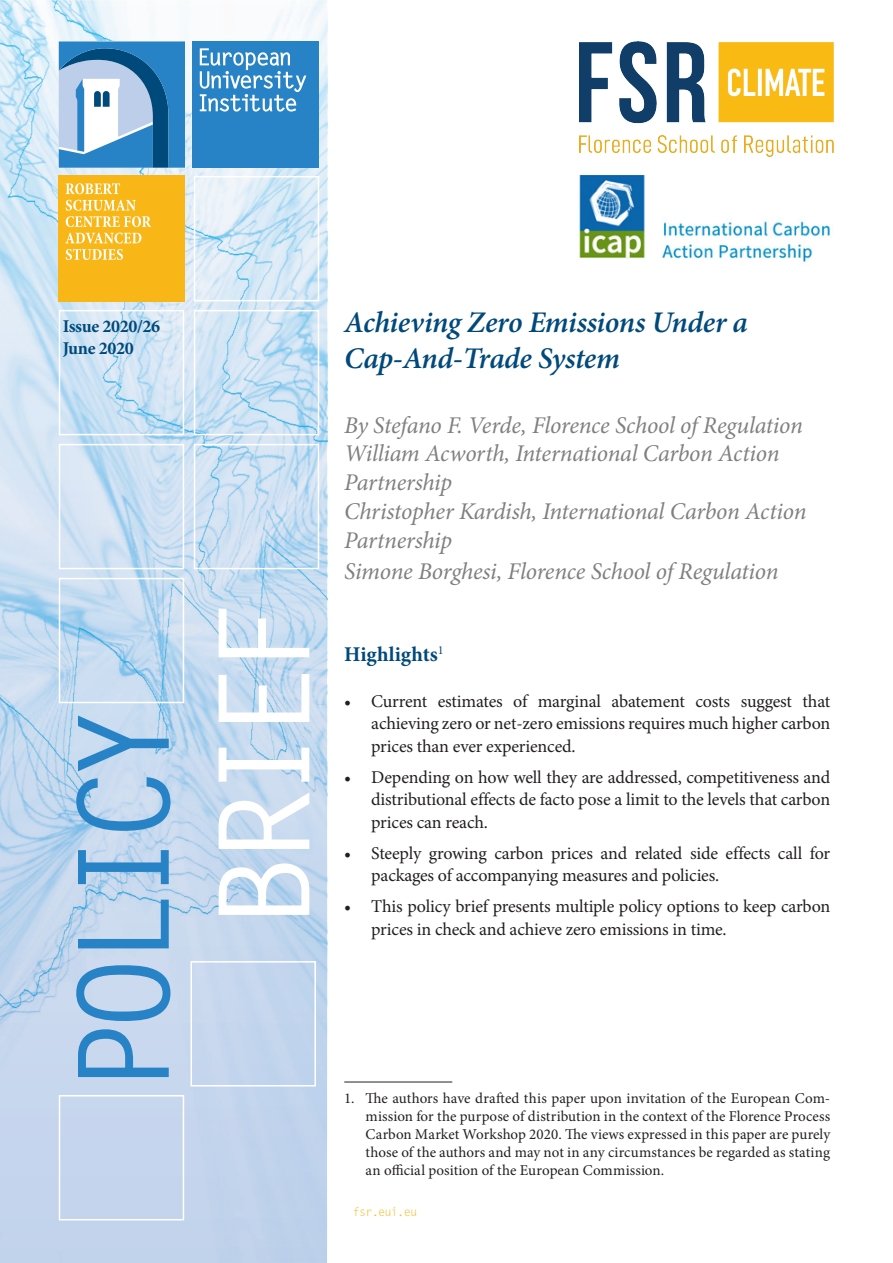
<style>
.page{position:relative;width:893px;height:1263px;background:#fff}
.page>*{position:absolute;margin:0;border:0;box-sizing:border-box;transform-origin:0 0}
.t1{font:700 126px "Letter Gothic Std";letter-spacing:-.1em;color:#2783c5}
.t2{font:700 126px "Letter Gothic Std";letter-spacing:-.1em;color:#fff}
.PB_Title{font:italic 600 30px/36px "Minion Pro";letter-spacing:-.015em;color:#00497b}
.PB_Title-2{font:italic 24px/28.8px "Minion Pro";letter-spacing:-.015em;color:#808080}
.PB_Title-3{font:700 21px "Minion Pro";color:#00497b}
.t3{font:18px/22.5px "Minion Pro";letter-spacing:-.01em;color:#231f20;text-align:justify}
.t4{font:700 18px "Minion Pro";letter-spacing:-.02em;color:#00497b}
.footnotes{font:15px/18px "Minion Pro";letter-spacing:.005em;color:#231f20;text-align:justify}
.t5{font:12px "Letter Gothic Std";letter-spacing:-.07em;color:#f8b617}
</style>
<div class="page">
<svg style="left:0;top:0;width:326px;height:1263px;background:#c7dcf0"></svg>
<div style="left:192px;top:41px;width:127px;height:127px;background:#2783c5"></div>
<svg style="left:200px;top:48px;width:106px;height:64px"></svg>
<svg style="left:59px;top:41px;width:126px;height:127px;background:#669eca"></svg>
<div style="left:59px;top:175px;width:126px;height:126px;background:#f8b617"></div>
<svg style="left:65px;top:233px;width:76px;height:27px"></svg>
<svg style="left:66px;top:200px;width:85px;height:27px"></svg>
<svg style="left:66px;top:183px;width:54px;height:11px"></svg>
<div style="left:194px;top:310px;width:125px;height:125px;border:2px solid #fff"></div>
<div style="left:59px;top:444px;width:125px;height:125px;border:2px solid #fff"></div>
<div style="left:194px;top:444px;width:125px;height:125px;border:2px solid #fff"></div>
<div style="left:59px;top:578px;width:125px;height:125px;border:2px solid #fff"></div>
<div style="left:190px;top:961px;width:126px;height:125px;border:2px solid #fff"></div>
<div style="left:59px;top:310px;width:125px;height:125px;border:2px solid #fff"></div>
<div style="left:59px;top:1095px;width:125px;height:125px;border:2px solid #fff"></div>
<div style="left:194px;top:176px;width:125px;height:125px;border:2px solid #fff"></div>
<img style="left:580px;top:41px;width:253px;height:115px">
<img style="left:579px;top:175px;width:254px;height:88px">
<hr style="left:344px;top:1082px;width:108px;height:1px;background:#231f20">
<p class="t4" style="left:63px;top:314px;width:99px">Issue 2020/26</p>
<p class="t4" style="left:63px;top:336px;width:72px">June 2020</p>
<h1 class="t1" style="left:46px;top:1094px;width:392px;rotate:-90deg">POLICY</h1>
<h1 class="t2" style="left:187px;top:928px;width:329px;rotate:-90deg">BRIEF</h1>
<p class="PB_Title" style="left:344px;top:304px;width:405px">Achieving Zero Emissions Under a<br>Cap-And-Trade System</p>
<p class="PB_Title-2" style="left:344px;top:410px;width:464px">By Stefano F. Verde, Florence School of Regulation William Acworth, International Carbon Action Partnership<br>Christopher Kardish, International Carbon Action Partnership</p>
<p class="PB_Title-2" style="left:344px;top:557px;width:436px">Simone Borghesi, Florence School of Regulation</p>
<p class="PB_Title-3" style="left:344px;top:639px;width:101px">Highlights<sup>1</sup></p>
<p class="t3" style="left:371px;top:690px;width:460px;text-indent:-27px">• Current estimates of marginal abatement costs suggest that achieving zero or net-zero emissions requires much higher carbon prices than ever experienced.</p>
<p class="t3" style="left:371px;top:766px;width:460px;text-indent:-27px">• Depending on how well they are addressed, competitiveness and distributional effects de facto pose a limit to the levels that carbon prices can reach.</p>
<p class="t3" style="left:371px;top:842px;width:460px;text-indent:-27px">• Steeply growing carbon prices and related side effects call for packages of accompanying measures and policies.</p>
<p class="t3" style="left:371px;top:895px;width:460px;text-indent:-27px">• This policy brief presents multiple policy options to keep carbon prices in check and achieve zero emissions in time.</p>
<p class="footnotes" style="left:366px;top:1089px;width:466px;text-indent:-21px">1. The authors have drafted this paper upon invitation of the European Com&shy;mission for the purpose of distribution in the context of the Florence Process Carbon Market Workshop 2020. The views expressed in this paper are purely those of the authors and may not in any circumstances be regarded as stating an official position of the European Commission.</p>
<p class="t5" style="left:353px;top:1205px;width:66px">fsr.eui.eu</p>
</div>
